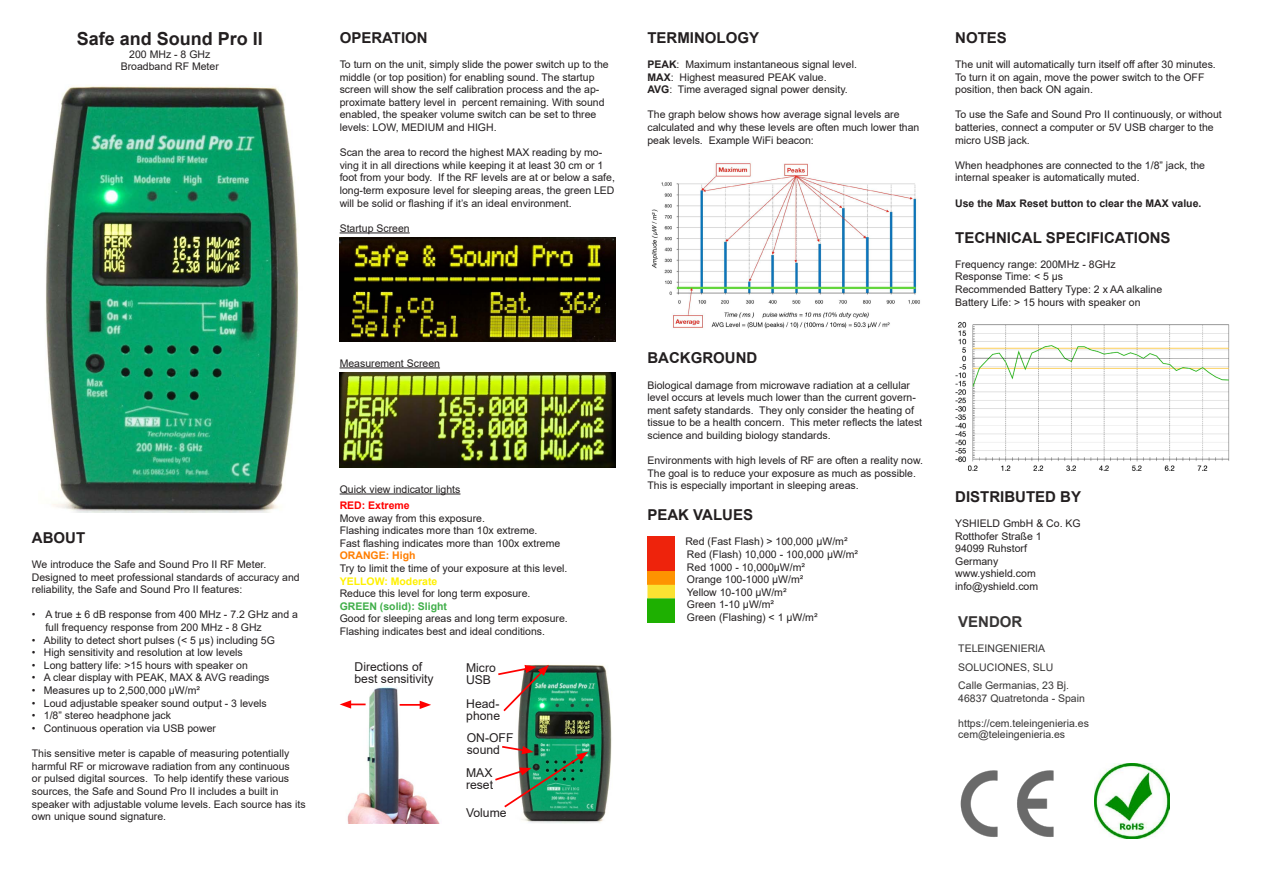
<style>
.page{position:relative;width:1263px;height:893px;background:#fff}
.page>*{position:absolute;margin:0;border:0;box-sizing:border-box;transform-origin:0 0}
.t1{font:700 18px "Arial";color:#231f20}
.t2{font:700 15px "Arial";color:#231f20}
.t3{font:700 15px "Arial";color:#373535}
.t4{font:12.15px/12.1px "Arial";color:#231f20}
.t5{font:10.5px/12.6px "Arial";color:#231f20}
.t6{font:10.5px/18.5px "Arial";color:#373535}
.t7{font:700 10.5px "Arial";color:#231f20}
.t8{font:700 10.5px "Arial";color:#40ae49}
.t9{font:700 10.5px "Arial";color:#fff101}
.s1{font-weight:700;color:#f00}
.s2{font-weight:700;color:#ff7e00}
.s3{font-weight:700}
</style>
<div class="page">
<img style="left:45px;top:86px;width:254px;height:426px">
<hr style="left:340px;top:233px;width:70px;height:1px;background:#231f20">
<hr style="left:340px;top:368px;width:100px;height:1px;background:#231f20">
<hr style="left:340px;top:494px;width:120px;height:1px;background:#231f20">
<img style="left:340px;top:238px;width:275px;height:104px">
<img style="left:340px;top:372px;width:275px;height:96px">
<img style="left:518px;top:664px;width:94px;height:159px">
<img style="left:347px;top:687px;width:93px;height:137px">
<hr style="left:400px;top:704px;width:23px;height:2px;background:#f00">
<svg style="left:420px;top:701px;width:11px;height:8px"></svg>
<svg style="left:340px;top:700px;width:26px;height:9px"></svg>
<svg style="left:498px;top:665px;width:51px;height:48px"></svg>
<svg style="left:495px;top:745px;width:93px;height:64px"></svg>
<img style="left:651px;top:163px;width:269px;height:166px">
<img style="left:955px;top:321px;width:275px;height:150px">
<img style="left:960px;top:770px;width:94px;height:67px">
<img style="left:1095px;top:764px;width:74px;height:74px">
<img style="left:647px;top:537px;width:27px;height:85px">
<p class="t1" style="left:77px;top:26px;width:188px">Safe and Sound Pro II</p>
<p class="t5" style="left:129px;top:48px;width:83px">200 MHz - 8 GHz</p>
<p class="t5" style="left:121px;top:60px;width:100px">Broadband RF Meter</p>
<p class="t2" style="left:32px;top:527px;width:55px">ABOUT</p>
<p class="t5" style="left:32px;top:558px;width:269px">We introduce the Safe and Sound Pro II RF Meter.<br>Designed to meet professional standards of accuracy and reliability, the Safe and Sound Pro II features:</p>
<p class="t5" style="left:45px;top:608px;width:254px;text-indent:-14px">• A true ± 6 dB response from 400 MHz - 7.2 GHz and a full frequency response from 200 MHz - 8 GHz</p>
<p class="t5" style="left:32px;top:634px;width:245px">• Ability to detect short pulses (&lt; 5 µs) including 5G</p>
<p class="t5" style="left:32px;top:646px;width:212px">• High sensitivity and resolution at low levels</p>
<p class="t5" style="left:32px;top:659px;width:217px">• Long battery life: &gt;15 hours with speaker on</p>
<p class="t5" style="left:32px;top:671px;width:239px">• A clear display with PEAK, MAX &amp; AVG readings</p>
<p class="t5" style="left:32px;top:684px;width:170px">• Measures up to 2,500,000 µW/m²</p>
<p class="t5" style="left:32px;top:697px;width:236px">• Loud adjustable speaker sound output - 3 levels</p>
<p class="t5" style="left:32px;top:709px;width:141px">• 1/8” stereo headphone jack</p>
<p class="t5" style="left:32px;top:722px;width:186px">• Continuous operation via USB power</p>
<p class="t5" style="left:32px;top:747px;width:275px">This sensitive meter is capable of measuring potentially harmful RF or microwave radiation from any continuous<br>or pulsed digital sources. To help identify these various sources, the Safe and Sound Pro II includes a built in speaker with adjustable volume levels. Each source has its own unique sound signature.</p>
<p class="t2" style="left:340px;top:27px;width:90px">OPERATION</p>
<p class="t5" style="left:340px;top:58px;width:271px">To turn on the unit, simply slide the power switch up to the middle (or top position) for enabling sound. The startup screen will show the self calibration process and the ap&shy;proximate battery level in percent remaining. With sound enabled, the speaker volume switch can be set to three levels: LOW, MEDIUM and HIGH.</p>
<p class="t5" style="left:340px;top:146px;width:277px">Scan the area to record the highest MAX reading by mo&shy;ving it in all directions while keeping it at least 30 cm or 1 foot from your body. If the RF levels are at or below a safe, long-term exposure level for sleeping areas, the green LED will be solid or flashing if it’s an ideal environment.</p>
<p class="t5" style="left:340px;top:222px;width:72px">Startup Screen</p>
<p class="t5" style="left:340px;top:357px;width:102px">Measurement Screen</p>
<p class="t5" style="left:340px;top:483px;width:122px">Quick view indicator lights</p>
<p class="t5" style="left:340px;top:499px;width:147px"><span class="s1">RED: Extreme<br></span>Move away from this exposure.</p>
<p class="t5" style="left:340px;top:524px;width:199px">Flashing indicates more than 10x extreme.</p>
<p class="t5" style="left:340px;top:537px;width:222px">Fast flashing indicates more than 100x extreme</p>
<p class="t5" style="left:340px;top:549px;width:229px"><span class="s2">ORANGE: High<br></span>Try to limit the time of your exposure at this level.</p>
<p class="t9" style="left:340px;top:574px;width:99px">YELLOW: Moderate</p>
<p class="t5" style="left:340px;top:587px;width:192px">Reduce this level for long term exposure.</p>
<p class="t8" style="left:340px;top:599px;width:109px">GREEN (solid): Slight</p>
<p class="t5" style="left:340px;top:612px;width:230px">Good for sleeping areas and long term exposure.</p>
<p class="t5" style="left:340px;top:625px;width:207px">Flashing indicates best and ideal conditions.</p>
<p class="t4" style="left:355px;top:661px;width:81px">Directions of best sensitivity</p>
<p class="t4" style="left:466px;top:661px;width:31px">Micro<br>USB</p>
<p class="t4" style="left:466px;top:697px;width:35px">Head&shy;phone</p>
<p class="t4" style="left:467px;top:731px;width:48px">ON-OFF</p>
<p class="t4" style="left:467px;top:744px;width:35px">sound</p>
<p class="t4" style="left:466px;top:767px;width:28px">MAX</p>
<p class="t4" style="left:466px;top:779px;width:29px">reset</p>
<p class="t4" style="left:466px;top:806px;width:42px">Volume</p>
<p class="t2" style="left:647px;top:27px;width:113px">TERMINOLOGY</p>
<p class="t5" style="left:647px;top:58px;width:211px"><span class="s3">PEAK</span>: Maximum instantaneous signal level.</p>
<p class="t5" style="left:647px;top:71px;width:181px"><span class="s3">MAX</span>: Highest measured PEAK value.</p>
<p class="t5" style="left:647px;top:83px;width:202px"><span class="s3">AVG</span>: Time averaged signal power density.</p>
<p class="t5" style="left:647px;top:108px;width:273px">The graph below shows how average signal levels are calculated and why these levels are often much lower than peak levels. Example WiFi beacon:</p>
<p class="t2" style="left:647px;top:348px;width:111px">BACKGROUND</p>
<p class="t5" style="left:647px;top:379px;width:276px">Biological damage from microwave radiation at a cellular level occurs at levels much lower than the current govern&shy;ment safety standards. They only consider the heating of tissue to be a health concern. This meter reflects the latest science and building biology standards.</p>
<p class="t5" style="left:647px;top:454px;width:277px">Environments with high levels of RF are often a reality now.<br>The goal is to reduce your exposure as much as possible.<br>This is especially important in sleeping areas.</p>
<p class="t2" style="left:647px;top:504px;width:107px">PEAK VALUES</p>
<p class="t5" style="left:685px;top:535px;width:164px">Red (Fast Flash) &gt; 100,000 µW/m²</p>
<p class="t5" style="left:687px;top:548px;width:173px">Red (Flash) 10,000 - 100,000 µW/m²</p>
<p class="t5" style="left:687px;top:560px;width:120px">Red 1000 - 10,000µW/m²</p>
<p class="t5" style="left:687px;top:573px;width:118px">Orange 100-1000 µW/m²</p>
<p class="t5" style="left:687px;top:586px;width:101px">Yellow 10-100 µW/m²</p>
<p class="t5" style="left:687px;top:598px;width:89px">Green 1-10 µW/m²</p>
<p class="t5" style="left:687px;top:611px;width:132px">Green (Flashing) &lt; 1 µW/m²</p>
<p class="t2" style="left:955px;top:27px;width:53px">NOTES</p>
<p class="t5" style="left:955px;top:58px;width:262px">The unit will automatically turn itself off after 30 minutes.<br>To turn it on again, move the power switch to the OFF position, then back ON again.</p>
<p class="t5" style="left:955px;top:108px;width:268px">To use the Safe and Sound Pro II continuously, or without batteries, connect a computer or 5V USB charger to the micro USB jack.</p>
<p class="t5" style="left:955px;top:159px;width:251px">When headphones are connected to the 1/8” jack, the internal speaker is automatically muted.</p>
<p class="t7" style="left:955px;top:196px;width:248px">Use the Max Reset button to clear the MAX value.</p>
<p class="t2" style="left:955px;top:227px;width:217px">TECHNICAL SPECIFICATIONS</p>
<p class="t5" style="left:955px;top:258px;width:162px">Frequency range: 200MHz - 8GHz</p>
<p class="t5" style="left:955px;top:270px;width:109px">Response Time: &lt; 5 µs</p>
<p class="t5" style="left:955px;top:283px;width:208px">Recommended Battery Type: 2 x AA alkaline</p>
<p class="t5" style="left:955px;top:296px;width:187px">Battery Life: &gt; 15 hours with speaker on</p>
<p class="t2" style="left:955px;top:486px;width:127px">DISTRIBUTED BY</p>
<p class="t5" style="left:955px;top:517px;width:127px">YSHIELD GmbH &amp; Co. KG</p>
<p class="t5" style="left:955px;top:530px;width:88px">Rotthofer Straße 1</p>
<p class="t5" style="left:955px;top:542px;width:73px">94099 Ruhstorf</p>
<p class="t5" style="left:955px;top:555px;width:45px">Germany</p>
<p class="t5" style="left:955px;top:567px;width:82px">www.yshield.com</p>
<p class="t5" style="left:955px;top:580px;width:85px">info@yshield.com</p>
<h2 class="t3" style="left:958px;top:611px;width:66px">VENDOR</h2>
<p class="t6" style="left:958px;top:639px;width:112px">TELEINGENIERIA<br>SOLUCIONES, SLU<br>Calle Germanias, 23 Bj.</p>
<p class="t6" style="left:958px;top:689px;width:128px">46837 Quatretonda - Spain</p>
<p class="t6" style="left:958px;top:718px;width:132px;line-height:10.9px">https://cem.teleingenieria.es cem@teleingenieria.es</p>
</div>
